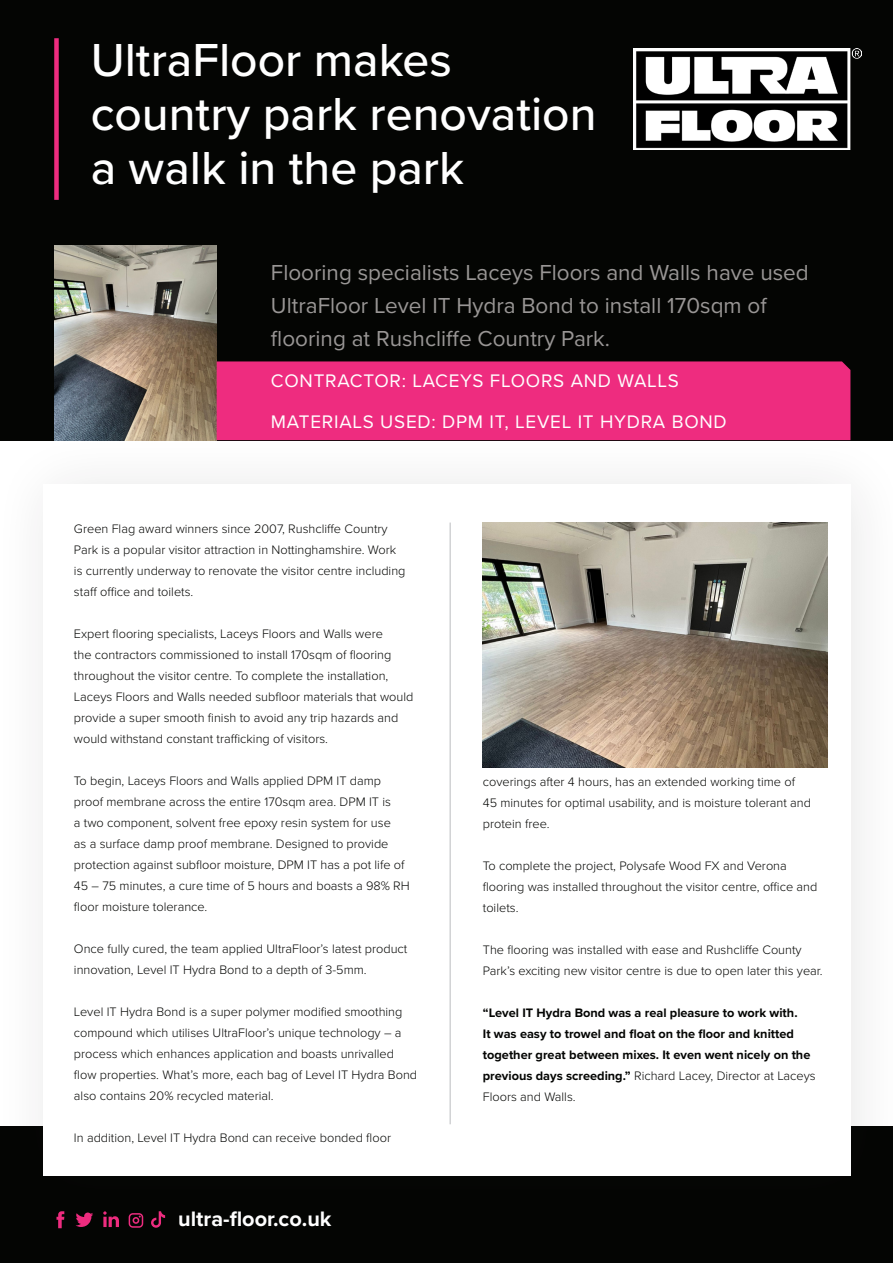
<style>
.page{position:relative;width:893px;height:1263px;background:#fff}
.page>*{position:absolute;margin:0;border:0;box-sizing:border-box;transform-origin:0 0}
.t1{font:500 48px/54px "Proxima Nova";color:#fff}
.t2{font:22.5px/32.8px "Proxima Nova";color:#999695}
.t3{font:700 21.75px "Proxima Nova";color:#fff}
.t4{font:18.9px "Proxima Nova";letter-spacing:.04em;color:#fff}
.t5{font:300 12.75px/21px "Proxima Nova";color:#040503}
.t6{font:700 12.75px/21px "Proxima Nova";color:#040503}
.s1{font-weight:300}
</style>
<div class="page">
<div style="left:0;top:1127px;width:893px;height:136px;background:#040503"></div>
<div style="left:0;top:0;width:893px;height:440px;background:#040503"></div>
<img style="left:54px;top:245px;width:163px;height:184px">
<div style="left:54px;top:38px;width:5px;height:162px;background:#ee2c7f"></div>
<div style="left:0;top:429px;width:893px;height:805px;background:#231f20;opacity:.11"></div>
<div style="left:43px;top:485px;width:807px;height:691px;background:#fff"></div>
<hr style="left:449px;top:522px;width:2px;height:602px;background:#d1d2d4">
<div style="left:217px;top:361px;width:633px;height:79px;background:#ee2c7f"></div>
<img style="left:634px;top:48px;width:228px;height:102px">
<svg style="left:151px;top:1211px;width:14px;height:17px"></svg>
<svg style="left:129px;top:1213px;width:14px;height:15px"></svg>
<img style="left:483px;top:522px;width:345px;height:246px">
<p class="t1" style="left:91px;top:31px;width:507px">UltraFloor makes country park renovation a walk in the park</p>
<p class="t2" style="left:271px;top:255px;width:539px">Flooring specialists Laceys Floors and Walls have used<br>UltraFloor Level IT Hydra Bond to install 170sqm of flooring at Rushcliffe Country Park.</p>
<p class="t4" style="left:271px;top:367px;width:409px">CONTRACTOR: LACEYS FLOORS AND WALLS</p>
<p class="t4" style="left:271px;top:407px;width:457px">MATERIALS USED: DPM IT, LEVEL IT HYDRA BOND</p>
<p class="t5" style="left:74px;top:517px;width:333px">Green Flag award winners since 2007, Rushcliffe Country Park is a popular visitor attraction in Nottinghamshire. Work is currently underway to renovate the visitor centre including staff office and toilets.</p>
<p class="t5" style="left:74px;top:622px;width:341px">Expert flooring specialists, Laceys Floors and Walls were<br>the contractors commissioned to install 170sqm of flooring throughout the visitor centre. To complete the installation, Laceys Floors and Walls needed subfloor materials that would provide a super smooth finish to avoid any trip hazards and would withstand constant trafficking of visitors.</p>
<p class="t5" style="left:74px;top:769px;width:337px">To begin, Laceys Floors and Walls applied DPM IT damp proof membrane across the entire 170sqm area. DPM IT is<br>a two component, solvent free epoxy resin system for use<br>as a surface damp proof membrane. Designed to provide protection against subfloor moisture, DPM IT has a pot life of 45 – 75 minutes, a cure time of 5 hours and boasts a 98% RH floor moisture tolerance.</p>
<p class="t5" style="left:74px;top:937px;width:335px">Once fully cured, the team applied UltraFloor’s latest product innovation, Level IT Hydra Bond to a depth of 3-5mm.</p>
<p class="t5" style="left:74px;top:1000px;width:345px">Level IT Hydra Bond is a super polymer modified smoothing compound which utilises UltraFloor’s unique technology – a process which enhances application and boasts unrivalled flow properties. What’s more, each bag of Level IT Hydra Bond also contains 20% recycled material.</p>
<p class="t5" style="left:74px;top:1126px;width:319px">In addition, Level IT Hydra Bond can receive bonded floor</p>
<p class="t3" style="left:178px;top:1203px;width:155px">ultra-floor.co.uk</p>
<p class="t5" style="left:483px;top:771px;width:330px">coverings after 4 hours, has an extended working time of<br>45 minutes for optimal usability, and is moisture tolerant and protein free.</p>
<p class="t5" style="left:483px;top:855px;width:336px">To complete the project, Polysafe Wood FX and Verona flooring was installed throughout the visitor centre, office and toilets.</p>
<p class="t5" style="left:483px;top:939px;width:341px">The flooring was installed with ease and Rushcliffe County<br>Park’s exciting new visitor centre is due to open later this year.</p>
<p class="t6" style="left:483px;top:1002px;width:334px">“Level IT Hydra Bond was a real pleasure to work with.<br>It was easy to trowel and float on the floor and knitted together great between mixes. It even went nicely on the previous days screeding.” <span class="s1">Richard Lacey, Director at Laceys Floors and Walls.</span></p>
</div>
